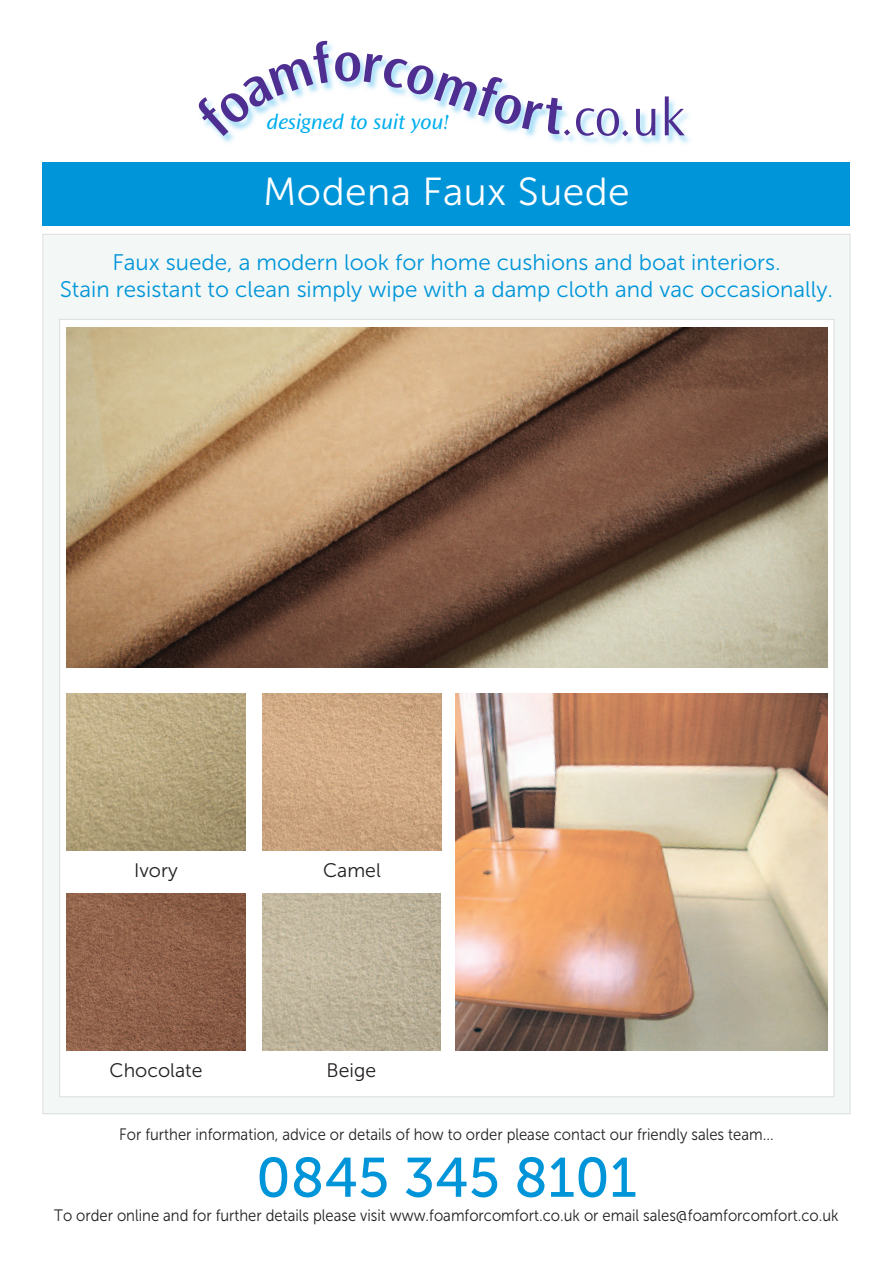
<style>
.page{position:relative;width:893px;height:1263px;background:#fff}
.page>*{position:absolute;margin:0;border:0;box-sizing:border-box;transform-origin:0 0}
.t1{font:56.55px "Ocean Sans MM 512 wt 475 wd";color:#4e2e91}
.t2{font:55.5px "Museo Sans 500";color:#0095d9}
.t3{font:53.7px "Ocean Sans MM 310 wt 475 wd";color:#4e2e91}
.t4{font:39px "Museo Sans 300";letter-spacing:.01em;color:#fff}
.t5{font:22.5px/27px "Museo Sans 300";color:#0095d9;text-align:center}
.t6{font:21.15px "Ocean Sans MM It 310 wt 800 wd";letter-spacing:.01em;color:#00aeef;scale:.86 1}
.t7{font:19.5px "Museo Sans 300";color:#231f20}
.t8{font:16.5px "Museo Sans 300";color:#231f20;scale:.9 1}
</style>
<div class="page">
<img style="left:222px;top:55px;width:467px;height:89px">
<div style="left:43px;top:235px;width:807px;height:878px;background:#f3f8f7"></div>
<div style="left:43px;top:162px;width:807px;height:63px;background:#0095d9"></div>
<div style="left:60px;top:320px;width:774px;height:776px;background:#fff"></div>
<img style="left:67px;top:693px;width:178px;height:157px">
<img style="left:263px;top:693px;width:178px;height:157px">
<img style="left:455px;top:693px;width:372px;height:357px">
<img style="left:67px;top:893px;width:178px;height:157px">
<img style="left:262px;top:893px;width:179px;height:157px">
<img style="left:67px;top:327px;width:761px;height:341px">
<svg style="left:200px;top:44px;width:133px;height:95px"></svg>
<svg style="left:364px;top:55px;width:206px;height:81px"></svg>
<svg style="left:576px;top:108px;width:18px;height:28px"></svg>
<h1 class="t1" style="left:333px;top:40px;width:31px">o</h1>
<p class="t6" style="left:267px;top:114px;width:213px">designed to suit you!</p>
<h3 class="t3" style="left:594px;top:96px;width:92px">o.uk</h3>
<h3 class="t4" style="left:263px;top:169px;width:368px">Modena Faux Suede</h3>
<h3 class="t5" style="left:60px;top:251px;width:775px">Faux suede, a modern look for home cushions and boat interiors.<br>Stain resistant to clean simply wipe with a damp cloth and vac occasionally.</h3>
<p class="t7" style="left:134px;top:863px;width:45px">Ivory</p>
<p class="t7" style="left:323px;top:863px;width:59px">Camel</p>
<p class="t7" style="left:109px;top:1063px;width:94px">Chocolate</p>
<p class="t7" style="left:327px;top:1063px;width:51px">Beige</p>
<p class="t8" style="left:119px;top:1128px;width:729px">For further information, advice or details of how to order please contact our friendly sales team...</p>
<h2 class="t2" style="left:256px;top:1145px;width:382px">0845 345 8101</h2>
<p class="t8" style="left:54px;top:1209px;width:873px">To order online and for further details please visit www.foamforcomfort.co.uk or email sales@foamforcomfort.co.uk</p>
</div>
